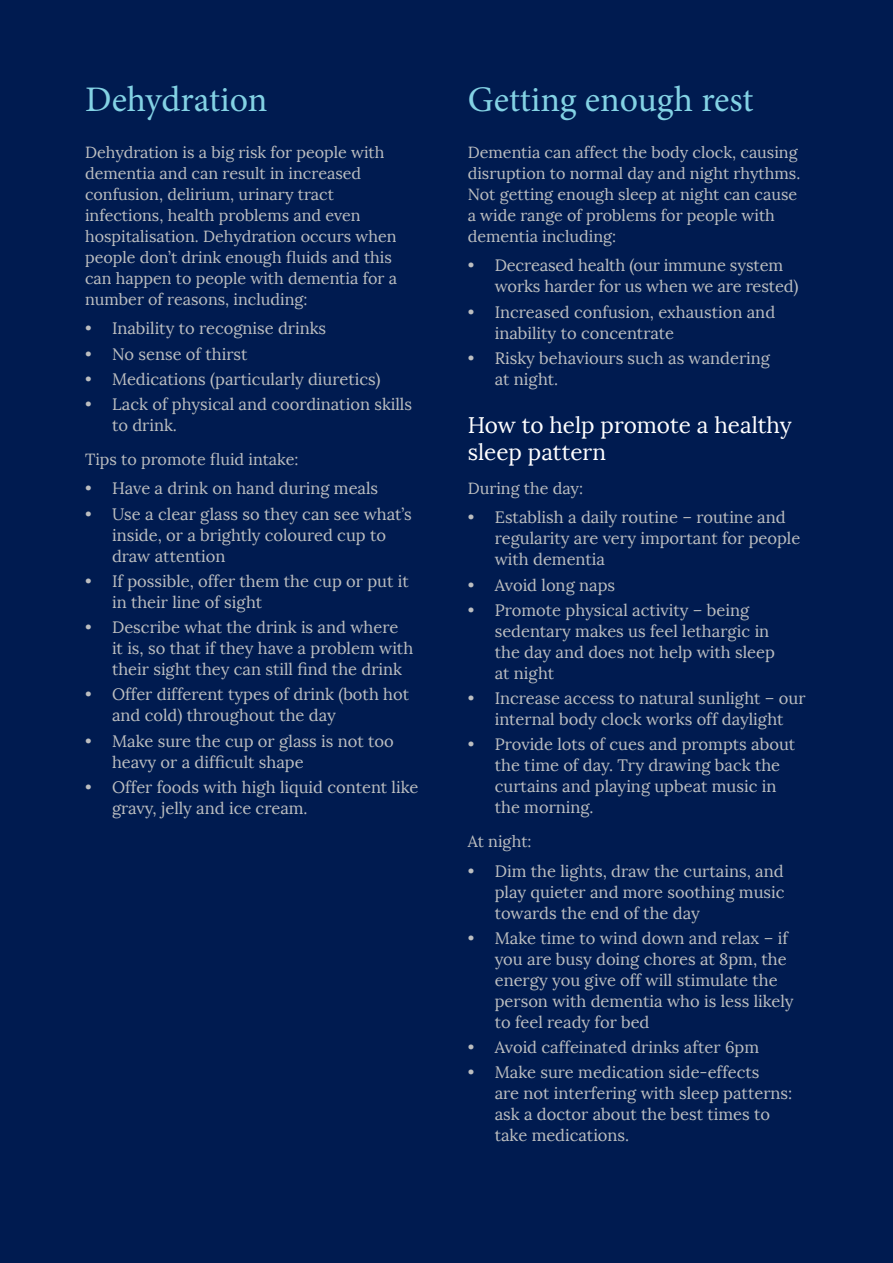
<style>
.page{position:relative;width:893px;height:1263px;background:#001b50}
.page>*{position:absolute;margin:0;border:0;box-sizing:border-box;transform-origin:0 0}
.t1{font:36px "Minion Pro";color:#83d2e4}
.t2{font:22.5px/27px "Lora";color:#fff}
.t3{font:16.5px/21px "Lora";color:#bcbec0}
.t4{font:16.2px/21px "Lora";color:#bcbec0}
</style>
<div class="page">
<h1 class="t1" style="left:85px;top:76px;width:184px">Dehydration</h1>
<p class="t4" style="left:85px;top:142px;width:313px">Dehydration is a big risk for people with dementia and can result in increased confusion, delirium, urinary tract infections, health problems and even hospitalisation. Dehydration occurs when people don’t drink enough fluids and this can happen to people with dementia for a number of reasons, including:</p>
<p class="t3" style="left:85px;top:318px;width:243px">• Inability to recognise drinks</p>
<p class="t3" style="left:85px;top:343px;width:164px">• No sense of thirst</p>
<p class="t3" style="left:85px;top:369px;width:297px">• Medications (particularly diuretics)</p>
<p class="t3" style="left:112px;top:394px;width:302px;text-indent:-27px">• Lack of physical and coordination skills to drink.</p>
<p class="t4" style="left:85px;top:449px;width:215px">Tips to promote fluid intake:</p>
<p class="t3" style="left:85px;top:478px;width:295px">• Have a drink on hand during meals</p>
<p class="t3" style="left:112px;top:504px;width:301px;text-indent:-27px">• Use a clear glass so they can see what’s inside, or a brightly coloured cup to draw attention</p>
<p class="t3" style="left:112px;top:571px;width:298px;text-indent:-27px">• If possible, offer them the cup or put it in their line of sight</p>
<p class="t3" style="left:112px;top:617px;width:303px;text-indent:-27px">• Describe what the drink is and where it is, so that if they have a problem with their sight they can still find the drink</p>
<p class="t3" style="left:112px;top:684px;width:299px;text-indent:-27px">• Offer different types of drink (both hot and cold) throughout the day</p>
<p class="t3" style="left:112px;top:731px;width:283px;text-indent:-27px">• Make sure the cup or glass is not too heavy or a difficult shape</p>
<p class="t3" style="left:112px;top:777px;width:308px;text-indent:-27px">• Offer foods with high liquid content like gravy, jelly and ice cream.</p>
<h1 class="t1" style="left:468px;top:76px;width:287px">Getting enough rest</h1>
<p class="t4" style="left:468px;top:142px;width:334px">Dementia can affect the body clock, causing disruption to normal day and night rhythms.<br>Not getting enough sleep at night can cause a wide range of problems for people with dementia including:</p>
<p class="t3" style="left:495px;top:255px;width:305px;text-indent:-27px">• Decreased health (our immune system works harder for us when we are rested)</p>
<p class="t3" style="left:495px;top:301px;width:282px;text-indent:-27px">• Increased confusion, exhaustion and inability to concentrate</p>
<p class="t3" style="left:495px;top:348px;width:277px;text-indent:-27px">• Risky behaviours such as wandering at night.</p>
<h2 class="t2" style="left:468px;top:412px;width:325px">How to help promote a healthy sleep pattern</h2>
<p class="t4" style="left:468px;top:478px;width:117px">During the day:</p>
<p class="t3" style="left:495px;top:507px;width:307px;text-indent:-27px">• Establish a daily routine – routine and regularity are very important for people with dementia</p>
<p class="t3" style="left:468px;top:575px;width:149px">• Avoid long naps</p>
<p class="t3" style="left:495px;top:600px;width:282px;text-indent:-27px">• Promote physical activity – being sedentary makes us feel lethargic in the day and does not help with sleep at night</p>
<p class="t3" style="left:468px;top:688px;width:339px;text-align:center">• Increase access to natural sunlight – our internal body clock works off daylight</p>
<p class="t3" style="left:495px;top:734px;width:302px;text-indent:-27px">• Provide lots of cues and prompts about the time of day. Try drawing back the curtains and playing upbeat music in the morning.</p>
<p class="t4" style="left:468px;top:831px;width:65px">At night:</p>
<p class="t3" style="left:495px;top:861px;width:291px;text-align:justify;text-indent:-27px">• Dim the lights, draw the curtains, and play quieter and more soothing music towards the end of the day</p>
<p class="t3" style="left:495px;top:928px;width:300px;text-indent:-27px">• Make time to wind down and relax – if you are busy doing chores at 8pm, the energy you give off will stimulate the person with dementia who is less likely to feel ready for bed</p>
<p class="t3" style="left:468px;top:1037px;width:293px">• Avoid caffeinated drinks after 6pm</p>
<p class="t3" style="left:495px;top:1062px;width:299px;text-indent:-27px">• Make sure medication side-effects<br>are not interfering with sleep patterns: ask a doctor about the best times to take medications.</p>
</div>
